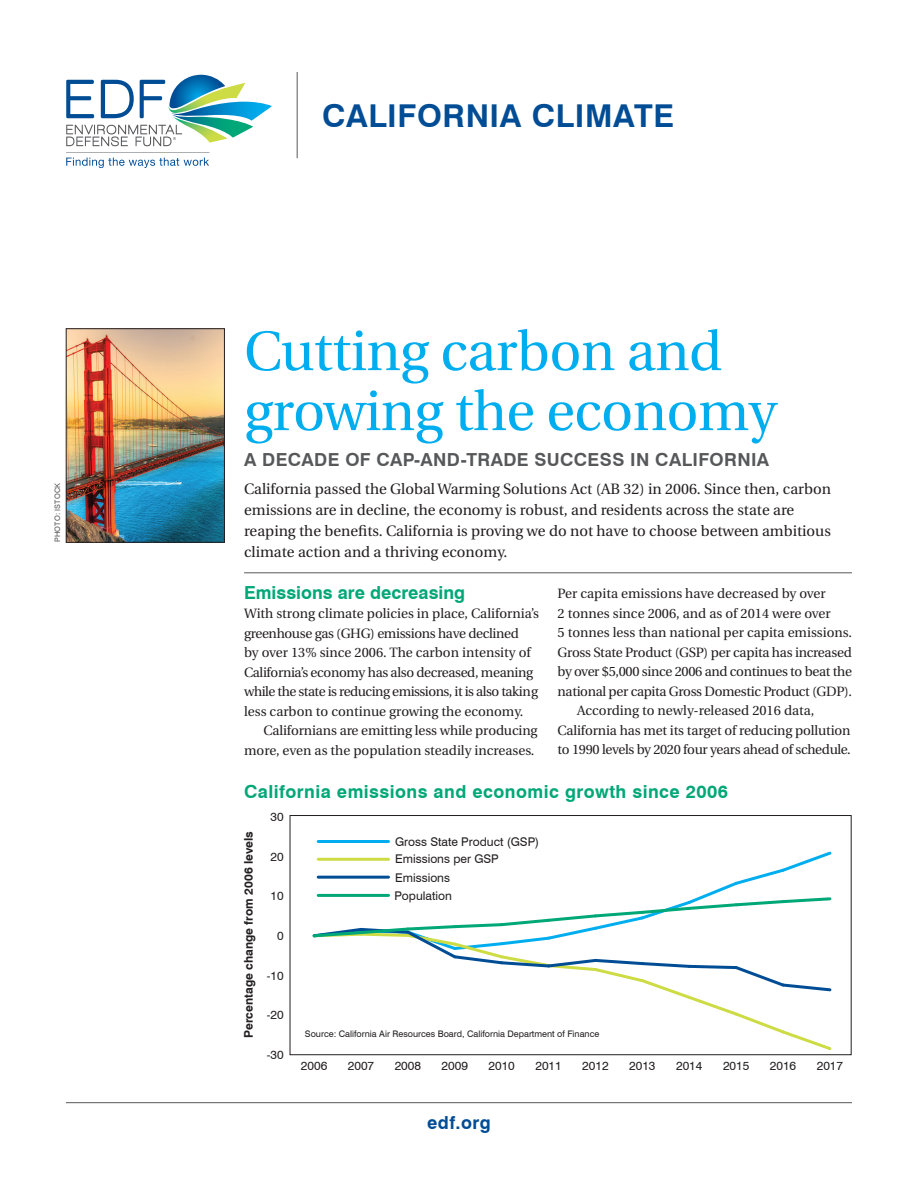
<style>
.page{position:relative;width:918px;height:1188px;background:#fff}
.page>*{position:absolute;margin:0;border:0;box-sizing:border-box;transform-origin:0 0}
.t1{font:55.5px/60px "Utopia";letter-spacing:-.01em;color:#00aeef}
.t2{font:700 31.5px "Swiss 721 BT";letter-spacing:.02em;color:#014d95}
.t3{font:700 18px "Swiss 721 BT";letter-spacing:.025em;color:#00a777}
.t4{font:700 18px "Swiss 721 BT";letter-spacing:.02em;color:#57585a}
.t5{font:700 18px "Swiss 721 BT";color:#00a777}
.t6{font:700 18px "Swiss 721 BT";letter-spacing:.025em;color:#014d95}
.t7{font:15px/21px "Utopia";color:#231f20}
.t8{font:13.5px/19.5px "Utopia";letter-spacing:-.01em;color:#231f20}
.t9{font:12px/17.2px "Swiss 721 BT";color:#231f20}
.t10{font:700 12px "Swiss 721 BT";color:#231f20}
.t11{font:9px "Swiss 721 BT";color:#231f20}
.t12{font:7.5px "Swiss 721 BT";letter-spacing:.025em;color:#57585a}
</style>
<div class="page">
<hr style="left:66px;top:1102px;width:786px;height:1px;background:#57585a">
<hr style="left:244px;top:573px;width:608px;height:1px;background:#57585a">
<svg style="left:66px;top:152px;width:144px;height:16px"></svg>
<svg style="left:66px;top:75px;width:206px;height:71px"></svg>
<img style="left:68px;top:330px;width:155px;height:211px">
<div style="left:66px;top:328px;width:159px;height:215px;border:1px solid #231f20"></div>
<hr style="left:318px;top:840px;width:71px;height:3px;background:#00aeef">
<svg style="left:312px;top:851px;width:520px;height:199px"></svg>
<div style="left:290px;top:815px;width:561px;height:240px;border:1px solid #231f20"></div>
<hr style="left:297px;top:72px;width:1px;height:86px;background:#57585a">
<p class="t12" style="left:53px;top:542px;width:61px;rotate:-90deg">PHOTO: ISTOCK</p>
<h2 class="t2" style="left:322px;top:97px;width:354px">CALIFORNIA CLIMATE</h2>
<h1 class="t1" style="left:244px;top:322px;width:534px">Cutting carbon and growing the economy</h1>
<h3 class="t4" style="left:244px;top:449px;width:527px">A DECADE OF CAP-AND-TRADE SUCCESS IN CALIFORNIA</h3>
<p class="t7" style="left:244px;top:479px;width:588px">California passed the Global Warming Solutions Act (AB 32) in 2006. Since then, carbon emissions are in decline, the economy is robust, and residents across the state are reaping the benefits. California is proving we do not have to choose between ambitious climate action and a thriving economy.</p>
<h3 class="t5" style="left:244px;top:581px;width:223px">Emissions are decreasing</h3>
<p class="t8" style="left:244px;top:604px;width:296px">With strong climate policies in place, California’s greenhouse gas (GHG) emissions have declined<br>by over 13% since 2006. The carbon intensity of California’s economy has also decreased, meaning while the state is reducing emissions, it is also taking less carbon to continue growing the economy.</p>
<p class="t8" style="left:244px;top:721px;width:295px;text-align:right">Californians are emitting less while producing more, even as the population steadily increases.</p>
<p class="t8" style="left:558px;top:584px;width:270px">Per capita emissions have decreased by over</p>
<p class="t8" style="left:558px;top:604px;width:275px">2 tonnes since 2006, and as of 2014 were over</p>
<p class="t8" style="left:558px;top:623px;width:296px">5 tonnes less than national per capita emissions.</p>
<p class="t8" style="left:558px;top:643px;width:296px">Gross State Product (GSP) per capita has increased</p>
<p class="t8" style="left:558px;top:662px;width:296px">by over $5,000 since 2006 and continues to beat the</p>
<p class="t8" style="left:558px;top:682px;width:296px">national per capita Gross Domestic Product (GDP).</p>
<p class="t8" style="left:577px;top:701px;width:239px">According to newly-released 2016 data,</p>
<p class="t8" style="left:558px;top:721px;width:294px">California has met its target of reducing pollution</p>
<p class="t8" style="left:558px;top:740px;width:295px">to 1990 levels by 2020 four years ahead of schedule.</p>
<h3 class="t3" style="left:244px;top:781px;width:485px">California emissions and economic growth since 2006</h3>
<p class="t10" style="left:241px;top:1038px;width:208px;rotate:-90deg">Percentage change from 2006 levels</p>
<p class="t9" style="left:267px;top:1046px;width:18px">-30</p>
<p class="t9" style="left:271px;top:808px;width:15px">30</p>
<p class="t9" style="left:395px;top:833px;width:146px">Gross State Product (GSP)<br>Emissions per GSP</p>
<p class="t9" style="left:395px;top:868px;width:59px;line-height:18.3px">Emissions<br>Population</p>
<p class="t9" style="left:271px;top:848px;width:15px">20</p>
<p class="t9" style="left:271px;top:887px;width:15px">10</p>
<p class="t9" style="left:277px;top:927px;width:8px">0</p>
<p class="t9" style="left:267px;top:967px;width:18px">-10</p>
<p class="t9" style="left:267px;top:1006px;width:18px">-20</p>
<p class="t11" style="left:305px;top:1028px;width:296px">Source: California Air Resources Board, California Department of Finance</p>
<p class="t9" style="left:301px;top:1057px;width:28px">2006</p>
<p class="t9" style="left:348px;top:1057px;width:28px">2007</p>
<p class="t9" style="left:395px;top:1057px;width:28px">2008</p>
<p class="t9" style="left:442px;top:1057px;width:28px">2009</p>
<p class="t9" style="left:489px;top:1057px;width:28px">2010</p>
<p class="t9" style="left:535px;top:1057px;width:28px">2011</p>
<p class="t9" style="left:582px;top:1057px;width:28px">2012</p>
<p class="t9" style="left:629px;top:1057px;width:28px">2013</p>
<p class="t9" style="left:676px;top:1057px;width:28px">2014</p>
<p class="t9" style="left:723px;top:1057px;width:28px">2015</p>
<p class="t9" style="left:770px;top:1057px;width:28px">2016</p>
<p class="t9" style="left:817px;top:1057px;width:28px">2017</p>
<h3 class="t6" style="left:427px;top:1112px;width:65px">edf.org</h3>
</div>
